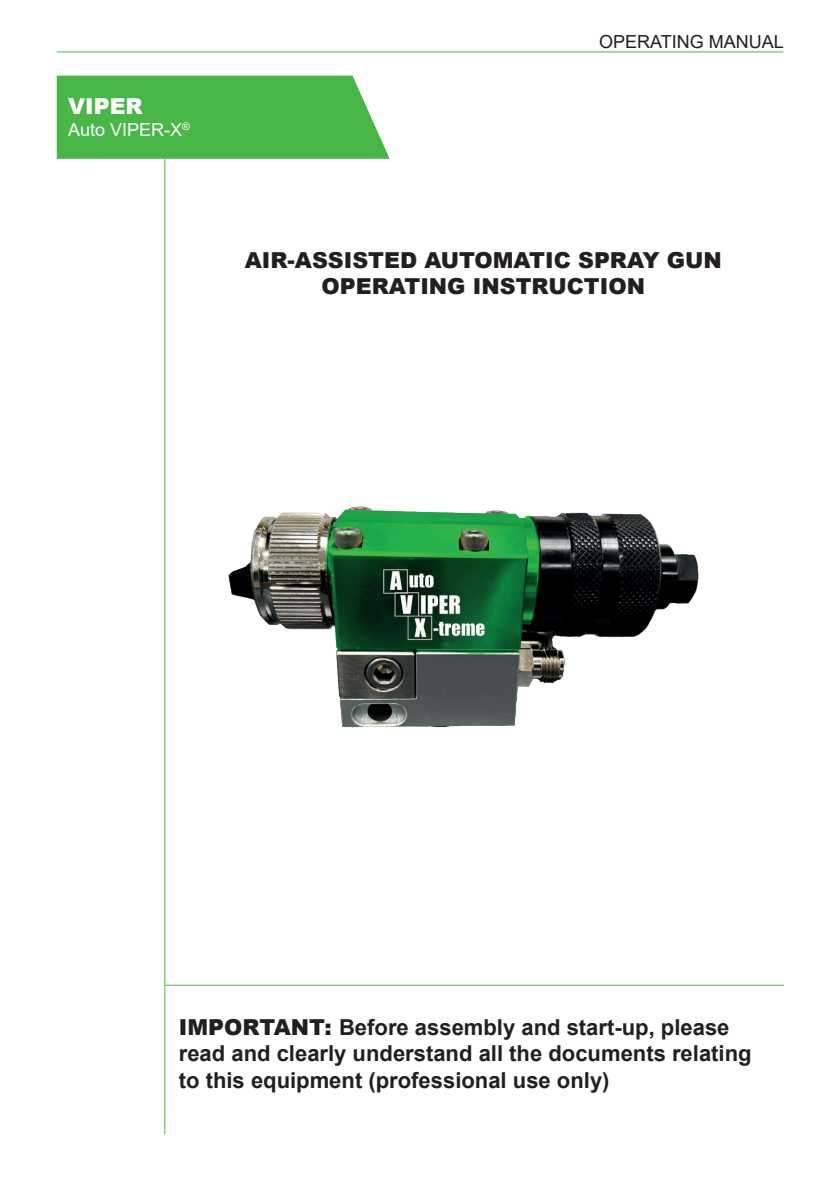
<style>
.page{position:relative;width:840px;height:1191px;background:#fff}
.page>*{position:absolute;margin:0;border:0;box-sizing:border-box;transform-origin:0 0}
.Importante_copertina{font:700 22px/26.4px "Arial";color:#231f20}
.Caratteristiche_prodotto_copertina{font:900 22px "Arial";color:#231f20}
.Nome_azienda_copertina{font:900 22px "Arial";color:#fff}
.t1{font:18px "Arial";color:#231f20}
.Nome_prodotto_copertina{font:18px "Arial";color:#fff}
.s1{font-weight:900}
</style>
<div class="page">
<div style="left:57px;top:76px;width:332px;height:83px;background:#49b748"></div>
<hr style="left:57px;top:52px;width:725px;height:1px;background:#49b748">
<hr style="left:164px;top:159px;width:1px;height:975px;background:#49b748">
<hr style="left:165px;top:985px;width:618px;height:1px;background:#49b748">
<img style="left:228px;top:506px;width:471px;height:222px">
<p class="Nome_azienda_copertina" style="left:68px;top:90px;width:76px">VIPER</p>
<p class="Nome_prodotto_copertina" style="left:68px;top:117px;width:123px">Auto VIPER-X<sup>®</sup></p>
<p class="t1" style="left:598px;top:30px;width:186px">OPERATING MANUAL</p>
<p class="Caratteristiche_prodotto_copertina" style="left:244px;top:244px;width:478px">AIR-ASSISTED AUTOMATIC SPRAY GUN</p>
<p class="Caratteristiche_prodotto_copertina" style="left:321px;top:270px;width:325px">OPERATING INSTRUCTION</p>
<p class="Importante_copertina" style="left:179px;top:1014px;width:574px"><span class="s1">IMPORTANT:</span> Before assembly and start-up, please read and clearly understand all the documents relating to this equipment (professional use only)</p>
</div>
